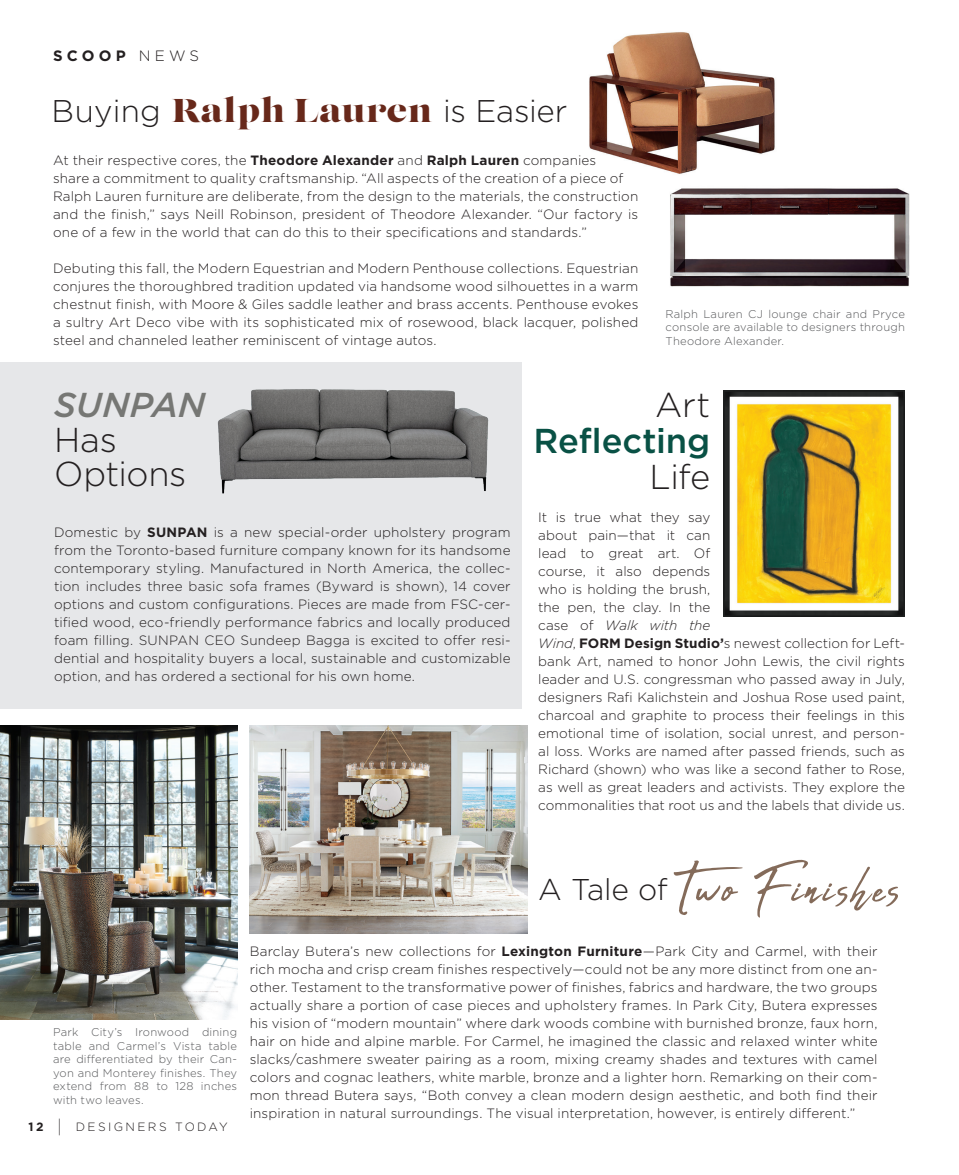
<style>
.page{position:relative;width:959px;height:1175px;background:#fff}
.page>*{position:absolute;margin:0;border:0;box-sizing:border-box;transform-origin:0 0}
.t1{font:66px "Abuget";letter-spacing:.04em;color:#846b5a;scale:1.05 1}
.Body_Copy{font:500 34.5px/36px "Gotham";letter-spacing:-.005em;color:#095145;text-align:right}
.Body_Copy-2{font:italic 500 34.5px/34.5px "Gotham";color:#767774}
.Body_Copy-3{font:300 34.5px "Gotham";letter-spacing:-.01em;color:#231f20}
.Body_Copy-4{font:300 31.35px "Gotham";color:#231f20}
.Body_Copy-5{font:300 30px "Gotham";letter-spacing:-.015em;color:#231f20}
.t2{font:700 15px "Gotham";letter-spacing:.28em;color:#231f20}
.Body_Copy-6{font:300 13.5px/18px "Gotham";letter-spacing:.005em;color:#231f20;text-align:justify}
.t3{font:300 12px "Gotham";letter-spacing:.2em;color:#231f20}
.Captions{font:300 11.25px/13.5px "Gotham";letter-spacing:.02em;color:#57585a;text-align:justify}
.s1{font-weight:300}
.s2{font-family:"Lust Display";font-weight:400;font-size:32.85px;color:#67281a}
.s3{font-weight:700}
.s4{font-weight:300;font-style:normal;color:#231f20}
.s5{font-weight:300;color:#231f20}
.s6{font-style:italic}
.s7{font-size:18px}
</style>
<div class="page">
<div style="left:0;top:362px;width:521px;height:347px;background:#e6e7e9"></div>
<img style="left:589px;top:32px;width:186px;height:142px">
<img style="left:670px;top:188px;width:240px;height:99px">
<img style="left:217px;top:389px;width:272px;height:105px">
<img style="left:723px;top:390px;width:181px;height:226px">
<img style="left:0;top:725px;width:237px;height:294px">
<img style="left:250px;top:725px;width:277px;height:208px">
<p class="t2" style="left:53px;top:46px;width:147px">SCOOP <span class="s1">NEWS</span></p>
<p class="Body_Copy-4" style="left:52px;top:91px;width:517px">Buying <span class="s2">Ralph Lauren</span> is Easier</p>
<p class="Body_Copy-6" style="left:53px;top:151px;width:587px;text-align:left">At their respective cores, the <span class="s3">Theodore Alexander</span> and <span class="s3">Ralph Lauren</span> companies<br>share a commitment to quality craftsmanship. “All aspects of the creation of a piece of Ralph Lauren furniture are deliberate, from the design to the materials, the construction and the finish,” says Neill Robinson, president of Theodore Alexander. “Our factory is one of a few in the world that can do this to their specifications and standards.”</p>
<p class="Body_Copy-6" style="left:53px;top:258px;width:587px">Debuting this fall, the Modern Equestrian and Modern Penthouse collections. Equestrian conjures the thoroughbred tradition updated via handsome wood silhouettes in a warm chestnut finish, with Moore &amp; Giles saddle leather and brass accents. Penthouse evokes a sultry Art Deco vibe with its sophisticated mix of rosewood, black lacquer, polished steel and channeled leather reminiscent of vintage autos.</p>
<p class="Captions" style="left:665px;top:307px;width:241px">Ralph Lauren CJ lounge chair and Pryce console are available to designers through Theodore Alexander.</p>
<p class="Body_Copy-2" style="left:54px;top:387px;width:153px">SUNPAN<br><span class="s4">Has</span></p>
<p class="Body_Copy-3" style="left:54px;top:452px;width:134px">Options</p>
<p class="Body_Copy-6" style="left:54px;top:523px;width:458px">Domestic by <span class="s3">SUNPAN</span> is a new special-order upholstery program from the Toronto-based furniture company known for its handsome contemporary styling. Manufactured in North America, the collec&shy;tion includes three basic sofa frames (Byward is shown), 14 cover options and custom configurations. Pieces are made from FSC-cer&shy;tified wood, eco-friendly performance fabrics and locally produced foam filling. SUNPAN CEO Sundeep Bagga is excited to offer resi&shy;dential and hospitality buyers a local, sustainable and customizable option, and has ordered a sectional for his own home.</p>
<p class="Body_Copy" style="left:533px;top:386px;width:178px"><span class="s5">Art<br></span>Reflecting<br><span class="s5">Life</span></p>
<p class="Body_Copy-6" style="left:538px;top:507px;width:368px;text-align:left">It is true what they say<br>about pain—that it can<br>lead to great art. Of<br>course, it also depends<br>who is holding the brush,<br>the pen, the clay. In the<br>case of <span class="s6">Walk with the<br>Wind</span>, <span class="s3">FORM Design Studio’</span>s newest collection for Left&shy;bank Art, named to honor John Lewis, the civil rights leader and U.S. congressman who passed away in July, designers Rafi Kalichstein and Joshua Rose used paint, charcoal and graphite to process their feelings in this emotional time of isolation, social unrest, and person&shy;al loss. Works are named after passed friends, such as Richard (shown) who was like a second father to Rose, as well as great leaders and activists. They explore the commonalities that root us and the labels that divide us.</p>
<p class="Captions" style="left:53px;top:1025px;width:186px">Park City’s Ironwood dining table and Carmel’s Vista table are differentiated by their Can&shy;yon and Monterey finishes. They extend from 88 to 128 inches with two leaves.</p>
<p class="t3" style="left:29px;top:1118px;width:200px"><span class="s3">12</span> <span class="s7">|</span> DESIGNERS TODAY</p>
<p class="t1" style="left:673px;top:850px;width:218px">Two Finishes</p>
<p class="Body_Copy-6" style="left:250px;top:941px;width:629px">Barclay Butera’s new collections for <span class="s3">Lexington Furniture</span>—Park City and Carmel, with their rich mocha and crisp cream finishes respectively—could not be any more distinct from one an&shy;other. Testament to the transformative power of finishes, fabrics and hardware, the two groups actually share a portion of case pieces and upholstery frames. In Park City, Butera expresses his vision of “modern mountain” where dark woods combine with burnished bronze, faux horn, hair on hide and alpine marble. For Carmel, he imagined the classic and relaxed winter white slacks/cashmere sweater pairing as a room, mixing creamy shades and textures with camel colors and cognac leathers, white marble, bronze and a lighter horn. Remarking on their com&shy;mon thread Butera says, “Both convey a clean modern design aesthetic, and both find their inspiration in natural surroundings. The visual interpretation, however, is entirely different.”</p>
<p class="Body_Copy-5" style="left:538px;top:870px;width:131px">A Tale of</p>
</div>
